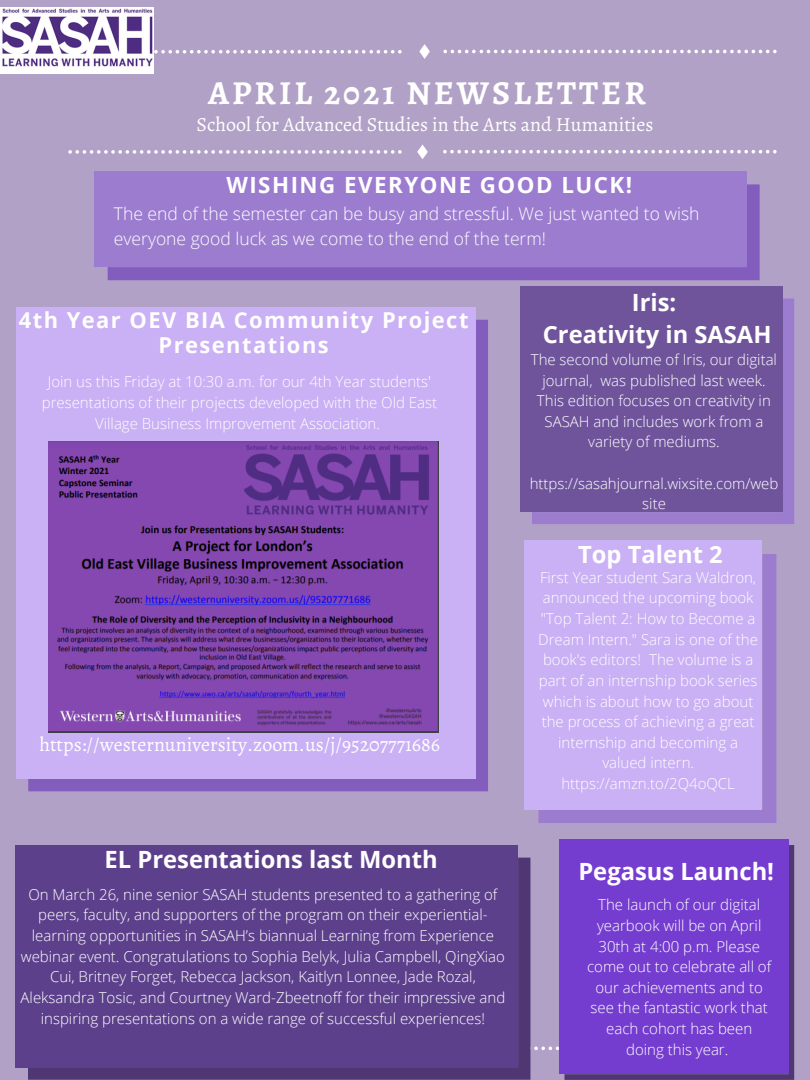
<style>
.page{position:relative;width:810px;height:1080px;background:#b2a1c7}
.page>*{position:absolute;margin:0;border:0;box-sizing:border-box;transform-origin:0 0}
.t1{font:700 33.56px "Alegreya";letter-spacing:.09em;color:#fff}
.t2{font:700 23.75px "Open Sans";color:#fff}
.t3{font:700 22.31px "Open Sans";letter-spacing:.07em;color:#fff}
.t4{font:700 21.94px/24.2px "Open Sans";letter-spacing:.065em;color:#fff;text-align:center}
.t5{font:20px "Alegreya";color:#fff}
.t6{font:300 17.5px/24.4px "Open Sans";color:#fff}
.t7{font:300 15px/20.6px "Open Sans";color:#fff;text-align:center}
</style>
<div class="page">
<svg style="left:417px;top:145px;width:11px;height:14px"></svg>
<svg style="left:68px;top:150px;width:334px;height:4px"></svg>
<svg style="left:443px;top:150px;width:334px;height:3px"></svg>
<svg style="left:419px;top:44px;width:11px;height:15px"></svg>
<svg style="left:443px;top:50px;width:334px;height:3px"></svg>
<svg style="left:153px;top:50px;width:249px;height:4px"></svg>
<svg style="left:530px;top:1047px;width:29px;height:3px"></svg>
<img style="left:0;top:7px;width:153px;height:66px">
<svg style="left:564px;top:845px;width:230px;height:235px;background:#503974"></svg>
<div style="left:559px;top:839px;width:230px;height:235px;background:#753dcf"></div>
<div style="left:532px;top:298px;width:262px;height:226px;background:#9c7ccf"></div>
<div style="left:520px;top:287px;width:262px;height:225px;background:#6f549b"></div>
<div style="left:28px;top:320px;width:460px;height:471px;background:#825dbd"></div>
<div style="left:16px;top:307px;width:459px;height:472px;background:#cab0f4"></div>
<svg style="left:28px;top:858px;width:502px;height:222px;background:#503975"></svg>
<div style="left:16px;top:845px;width:502px;height:222px;background:#5d408b"></div>
<div style="left:108px;top:184px;width:652px;height:96px;background:#825dbd"></div>
<div style="left:95px;top:171px;width:652px;height:96px;background:#9c7ccf"></div>
<img style="left:49px;top:441px;width:389px;height:292px">
<svg style="left:538px;top:554px;width:238px;height:269px;background:#9d7ed0"></svg>
<div style="left:524px;top:540px;width:238px;height:269px;background:#cab0f4"></div>
<p class="t1" style="left:208px;top:70px;width:439px">APRIL 2021 NEWSLETTER</p>
<p class="t5" style="left:197px;top:111px;width:459px">School for Advanced Studies in the Arts and Humanities</p>
<p class="t3" style="left:226px;top:169px;width:407px">WISHING EVERYONE GOOD LUCK!</p>
<p class="t6" style="left:114px;top:201px;width:587px">The end of the semester can be busy and stressful. We just wanted to wish everyone good luck as we come to the end of the term!</p>
<p class="t4" style="left:19px;top:308px;width:451px">4th Year OEV BIA Community Project<br>Presentations</p>
<p class="t7" style="left:42px;top:371px;width:397px">Join us this Friday at 10:30 a.m. for our 4th Year students' presentations of their projects developed with the Old East<br>Village Business Improvement Association.</p>
<p class="t5" style="left:39px;top:730px;width:402px">https://westernuniversity.zoom.us/j/95207771686</p>
<p class="t2" style="left:105px;top:843px;width:334px">EL Presentations last Month</p>
<p class="t7" style="left:21px;top:884px;width:486px">On March 26, nine senior SASAH students presented to a gathering of peers, faculty, and supporters of the program on their experiential&shy;learning opportunities in SASAH’s biannual Learning from Experience webinar event. Congratulations to Sophia Belyk, Julia Campbell, QingXiao Cui, Britney Forget, Rebecca Jackson, Kaitlyn Lonnee, Jade Rozal, Aleksandra Tosic, and Courtney Ward-Zbeetnoff for their impressive and inspiring presentations on a wide range of successful experiences!</p>
<p class="t2" style="left:632px;top:285px;width:46px">Iris:</p>
<p class="t2" style="left:543px;top:318px;width:230px">Creativity in SASAH</p>
<p class="t7" style="left:531px;top:349px;width:248px">The second volume of Iris, our digital journal, was published last week.<br>This edition focuses on creativity in<br>SASAH and includes work from a variety of mediums.</p>
<p class="t7" style="left:530px;top:473px;width:250px">https://sasahjournal.wixsite.com/web site</p>
<p class="t2" style="left:578px;top:538px;width:146px">Top Talent 2</p>
<p class="t7" style="left:538px;top:567px;width:221px">First Year student Sara Waldron, announced the upcoming book "Top Talent 2: How to Become a<br>Dream Intern." Sara is one of the book's editors! The volume is a part of an internship book series which is about how to go about the process of achieving a great internship and becoming a valued intern.</p>
<p class="t7" style="left:561px;top:773px;width:175px">https://amzn.to/2Q4oQCL</p>
<p class="t2" style="left:578px;top:855px;width:197px">Pegasus Launch!</p>
<p class="t7" style="left:587px;top:894px;width:186px">The launch of our digital yearbook will be on April<br>30th at 4:00 p.m. Please come out to celebrate all of our achievements and to see the fantastic work that each cohort has been doing this year.</p>
</div>
